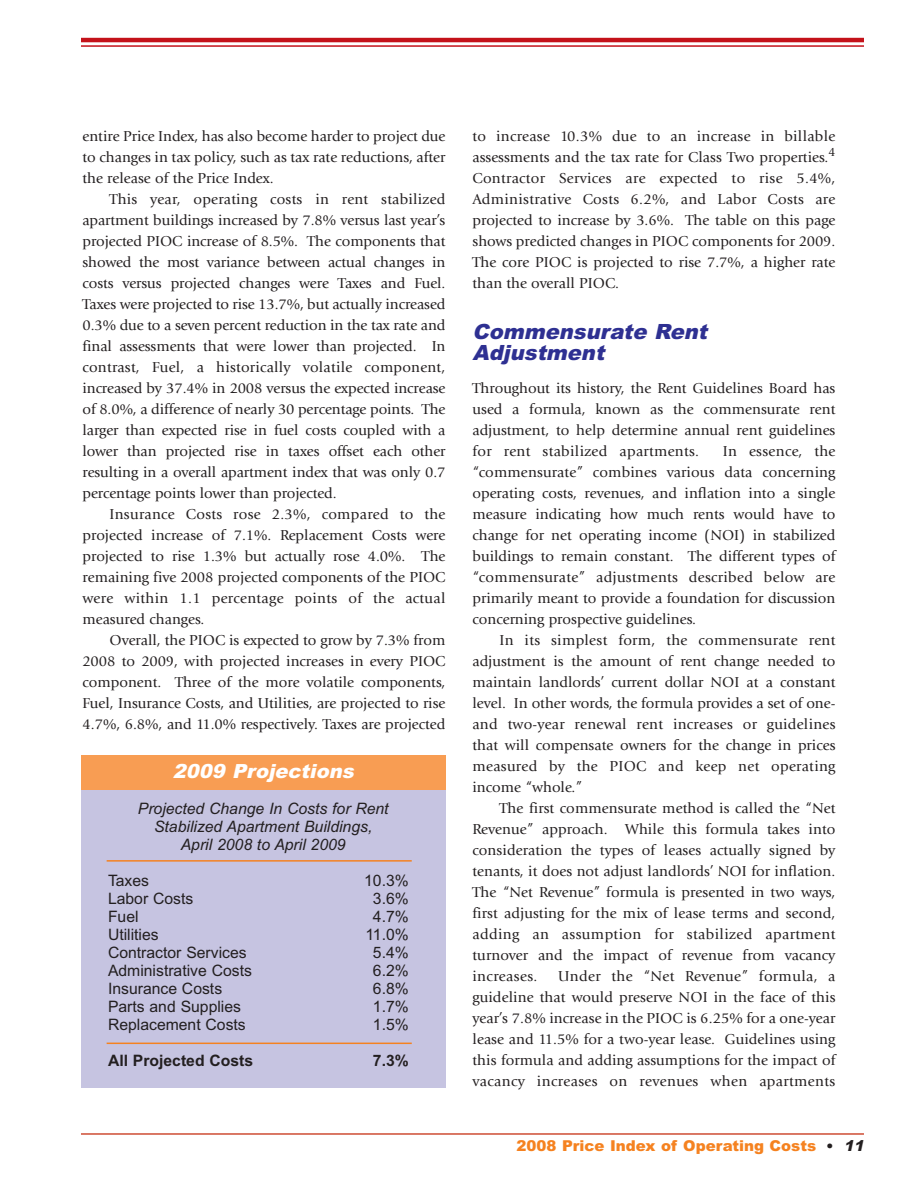
<style>
.page{position:relative;width:918px;height:1188px;background:#fff}
.page>*{position:absolute;margin:0;border:0;box-sizing:border-box;transform-origin:0 0}
.t1{font:italic 900 21px/21px "Arial";color:#2e3092}
.t2{font:italic 900 19.5px "Arial";color:#fff}
.t3{font:15.75px "Arial";color:#231f20}
.t4{font:italic 15.75px/18px "Arial";color:#231f20;text-align:center}
.t5{font:700 15.75px "Arial";color:#231f20}
.t6{font:15px/21px "Giovanni";color:#231f20;text-align:justify}
.t7{font:900 15px "Arial";color:#f58220}
.s1{font-family:"Gill Sans";font-weight:700;color:#231f20}
.s2{font-style:italic;color:#231f20}
</style>
<div class="page">
<div style="left:81px;top:789px;width:365px;height:299px;background:#c6c4e1"></div>
<div style="left:81px;top:756px;width:365px;height:34px;background:#f89d53"></div>
<hr style="left:107px;top:860px;width:305px;height:2px;background:#f58220">
<hr style="left:107px;top:1043px;width:305px;height:1px;background:#f58220">
<hr style="left:81px;top:38px;width:783px;height:4px;background:#c4121a">
<hr style="left:81px;top:45px;width:783px;height:2px;background:#c4121a">
<hr style="left:81px;top:1133px;width:783px;height:2px;background:#ce4c34">
<p class="t6" style="left:82px;top:126px;width:365px">entire Price Index, has also become harder to project due to changes in tax policy, such as tax rate reductions, after the release of the Price Index.</p>
<p class="t6" style="left:82px;top:189px;width:365px;text-indent:27px">This year, operating costs in rent stabilized apartment buildings increased by 7.8% versus last year’s projected PIOC increase of 8.5%. The components that showed the most variance between actual changes in costs versus projected changes were Taxes and Fuel.<br>Taxes were projected to rise 13.7%, but actually increased 0.3% due to a seven percent reduction in the tax rate and final assessments that were lower than projected. In contrast, Fuel, a historically volatile component, increased by 37.4% in 2008 versus the expected increase of 8.0%, a difference of nearly 30 percentage points. The larger than expected rise in fuel costs coupled with a lower than projected rise in taxes offset each other resulting in a overall apartment index that was only 0.7 percentage points lower than projected.</p>
<p class="t6" style="left:82px;top:504px;width:365px;text-indent:27px">Insurance Costs rose 2.3%, compared to the projected increase of 7.1%. Replacement Costs were projected to rise 1.3% but actually rose 4.0%. The remaining five 2008 projected components of the PIOC were within 1.1 percentage points of the actual measured changes.</p>
<p class="t6" style="left:82px;top:630px;width:365px;text-indent:27px">Overall, the PIOC is expected to grow by 7.3% from 2008 to 2009, with projected increases in every PIOC component. Three of the more volatile components, Fuel, Insurance Costs, and Utilities, are projected to rise 4.7%, 6.8%, and 11.0% respectively. Taxes are projected</p>
<h2 class="t2" style="left:173px;top:760px;width:187px">2009 Projections</h2>
<p class="t4" style="left:138px;top:800px;width:252px">Projected Change In Costs for Rent<br>Stabilized Apartment Buildings,<br>April 2008 to April 2009</p>
<p class="t3" style="left:108px;top:871px;width:43px">Taxes</p>
<p class="t3" style="left:364px;top:871px;width:46px">10.3%</p>
<p class="t3" style="left:108px;top:889px;width:87px">Labor Costs</p>
<p class="t3" style="left:373px;top:889px;width:37px">3.6%</p>
<p class="t3" style="left:108px;top:907px;width:32px">Fuel</p>
<p class="t3" style="left:373px;top:907px;width:37px">4.7%</p>
<p class="t3" style="left:108px;top:925px;width:52px">Utilities</p>
<p class="t3" style="left:365px;top:925px;width:45px">11.0%</p>
<p class="t3" style="left:108px;top:943px;width:140px">Contractor Services</p>
<p class="t3" style="left:373px;top:943px;width:37px">5.4%</p>
<p class="t3" style="left:108px;top:961px;width:145px">Administrative Costs</p>
<p class="t3" style="left:373px;top:961px;width:37px">6.2%</p>
<p class="t3" style="left:108px;top:979px;width:116px">Insurance Costs</p>
<p class="t3" style="left:373px;top:979px;width:37px">6.8%</p>
<p class="t3" style="left:108px;top:997px;width:135px">Parts and Supplies</p>
<p class="t3" style="left:373px;top:997px;width:37px">1.7%</p>
<p class="t3" style="left:108px;top:1015px;width:139px">Replacement Costs</p>
<p class="t3" style="left:373px;top:1015px;width:37px">1.5%</p>
<p class="t5" style="left:108px;top:1051px;width:147px">All Projected Costs</p>
<p class="t5" style="left:373px;top:1051px;width:37px">7.3%</p>
<p class="t6" style="left:472px;top:126px;width:365px">to increase 10.3% due to an increase in billable assessments and the tax rate for Class Two properties.<sup>4<br></sup>Contractor Services are expected to rise 5.4%, Administrative Costs 6.2%, and Labor Costs are projected to increase by 3.6%. The table on this page shows predicted changes in PIOC components for 2009.<br>The core PIOC is projected to rise 7.7%, a higher rate than the overall PIOC.</p>
<h1 class="t1" style="left:472px;top:321px;width:241px">Commensurate Rent<br>Adjustment</h1>
<p class="t6" style="left:472px;top:378px;width:364px">Throughout its history, the Rent Guidelines Board has used a formula, known as the commensurate rent adjustment, to help determine annual rent guidelines for rent stabilized apartments.</p>
<p class="t6" style="left:473px;top:441px;width:365px;text-indent:250px">In essence, the “commensurate” combines various data concerning operating costs, revenues, and inflation into a single measure indicating how much rents would have to change for net operating income (NOI) in stabilized buildings to remain constant. The different types of “commensurate” adjustments described below are primarily meant to provide a foundation for discussion concerning prospective guidelines.</p>
<p class="t6" style="left:473px;top:630px;width:365px;text-indent:27px">In its simplest form, the commensurate rent adjustment is the amount of rent change needed to maintain landlords’ current dollar NOI at a constant level. In other words, the formula provides a set of one&shy;and two-year renewal rent increases or guidelines that will compensate owners for the change in prices measured by the PIOC and keep net operating income “whole.”</p>
<p class="t6" style="left:473px;top:798px;width:365px;text-indent:27px">The first commensurate method is called the “Net Revenue” approach. While this formula takes into consideration the types of leases actually signed by tenants, it does not adjust landlords’ NOI for inflation.<br>The “Net Revenue” formula is presented in two ways, first adjusting for the mix of lease terms and second, adding an assumption for stabilized apartment turnover and the impact of revenue from vacancy increases.</p>
<p class="t6" style="left:473px;top:966px;width:365px;text-indent:86px">Under the “Net Revenue” formula, a guideline that would preserve NOI in the face of this year’s 7.8% increase in the PIOC is 6.25% for a one-year lease and 11.5% for a two-year lease. Guidelines using this formula and adding assumptions for the impact of vacancy increases on revenues when apartments</p>
<p class="t7" style="left:517px;top:1137px;width:353px">2008 Price Index of Operating Costs <span class="s1">•</span> <span class="s2">11</span></p>
</div>
